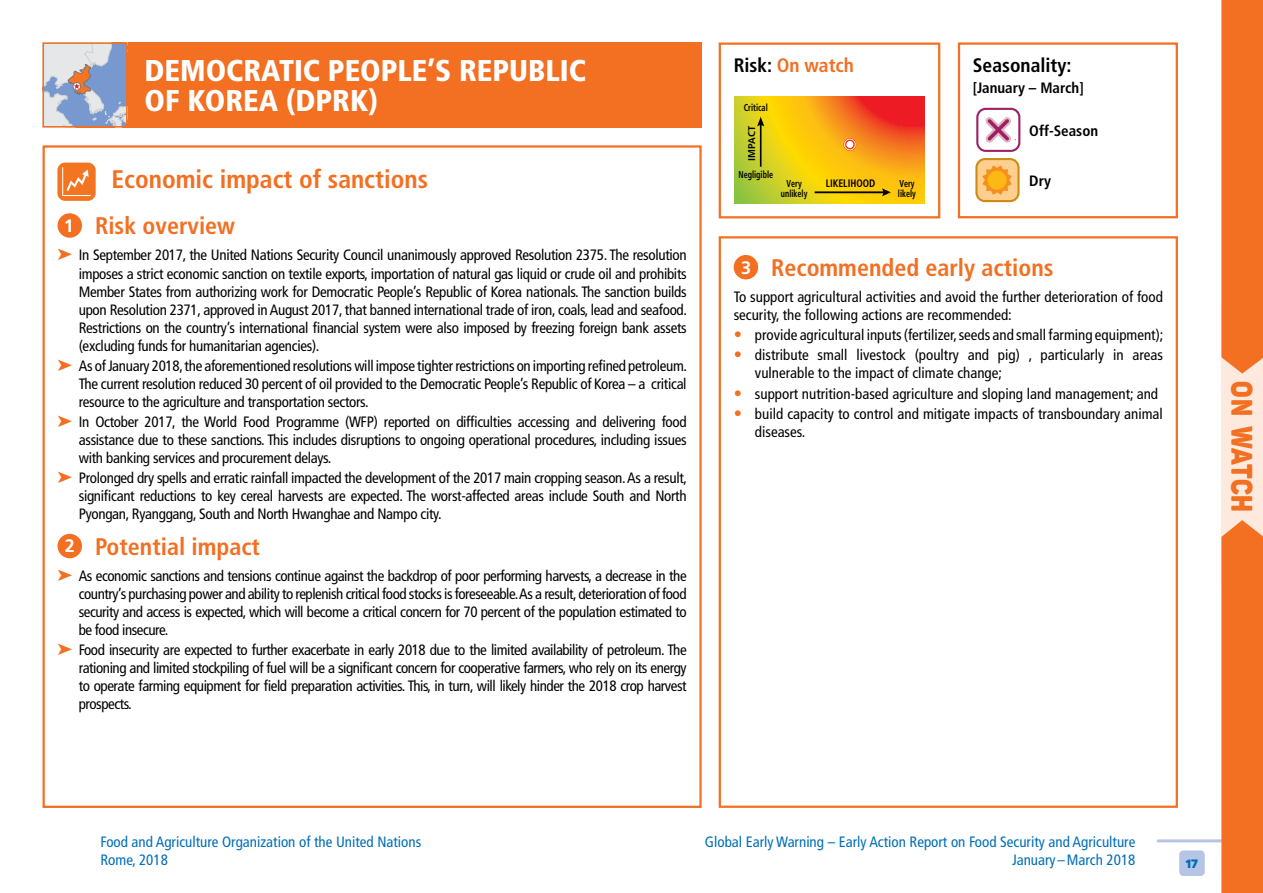
<style>
.page{position:relative;width:1263px;height:893px;background:#fff}
.page>*{position:absolute;margin:0;border:0;box-sizing:border-box;transform-origin:0 0}
.TM_Title1_Country{font:900 condensed 30px/30px "Frutiger LT Std";color:#fff}
.t1{font:29.25px "Panton Black Caps";letter-spacing:.02em;color:#f36f21;scale:.83 1}
.TM_Title2_Icon1_O{font:700 condensed 25.5px "Frutiger LT Std";color:#f36f21}
.TM_Title3_O{font:700 condensed 24px "Frutiger LT Std";color:#f36f21}
.t2{font:700 condensed 19.5px "Frutiger LT Std";color:#f36f21}
.t3{font:700 condensed 19.5px "Frutiger LT Std";color:#000}
.t4{font:700 18px "Frutiger LT Std";color:#fff}
.TM_Text{font:condensed 15px/18px "Frutiger LT Std";color:#000;text-align:justify}
.t5{font:condensed 15px/17.5px "Frutiger LT Std";color:#006eb7}
.TM_Text-2{font:700 condensed 15px "Frutiger LT Std";color:#000}
.t6{font:12px "Panton Black Caps";color:#006eb7}
.t7{font:700 condensed 10.95px "Frutiger LT Std";color:#000;scale:.9 1}
.t8{font:700 condensed 9.9px/9.9px "Frutiger LT Std";color:#000;text-align:center;scale:.81 1}
.t9{font:700 condensed 9.75px "Frutiger LT Std";letter-spacing:.005em;color:#000;scale:1.11 1}
.s1{color:#f36f21}
.s2{color:#000}
.s3{font-weight:700;font-size:16.5px;color:#f36f21}
</style>
<div class="page">
<hr style="left:1158px;top:839px;width:76px;height:3px;background:#b6c5e5">
<div style="left:1179px;top:850px;width:26px;height:26px;background:#b6c5e5;border-radius:4px"></div>
<div style="left:1221px;top:304px;width:42px;height:287px;background:#fde9dd"></div>
<svg style="left:1221px;top:0;width:42px;height:374px;background:#f3752b"></svg>
<svg style="left:1221px;top:520px;width:42px;height:373px;background:#f3752b"></svg>
<div style="left:43px;top:42px;width:659px;height:85px;background:#f36f21"></div>
<svg style="left:43px;top:45px;width:85px;height:83px;background:#aeb8ce"></svg>
<div style="left:43px;top:42px;width:85px;height:85px;border:2px solid #f36f21"></div>
<div style="left:734px;top:255px;width:24px;height:24px;background:#f36f21;border-radius:50%"></div>
<div style="left:719px;top:236px;width:459px;height:572px;border:2px solid #f36f21"></div>
<div style="left:58px;top:213px;width:24px;height:25px;background:#f36f21;border-radius:50%"></div>
<div style="left:58px;top:534px;width:24px;height:24px;background:#f36f21;border-radius:50%"></div>
<svg style="left:57px;top:163px;width:39px;height:38px"></svg>
<div style="left:719px;top:43px;width:221px;height:175px;border:2px solid #f36f21"></div>
<svg style="left:734px;top:97px;width:191px;height:106px;background:#ebaa19"></svg>
<hr style="left:815px;top:191px;width:70px;height:2px;background:#000">
<svg style="left:882px;top:188px;width:9px;height:8px"></svg>
<hr style="left:760px;top:123px;width:1px;height:44px;background:#000">
<svg style="left:757px;top:117px;width:7px;height:9px"></svg>
<div style="left:958px;top:42px;width:220px;height:176px;border:2px solid #f36f21"></div>
<svg style="left:983px;top:158px;width:37px;height:45px"></svg>
<div style="left:976px;top:159px;width:42px;height:42px;background:#fecf8d;border-radius:8px"></div>
<div style="left:975px;top:158px;width:44px;height:44px;border:2px solid #ce8a14;border-radius:8px"></div>
<svg style="left:982px;top:165px;width:30px;height:30px"></svg>
<div style="left:987px;top:171px;width:19px;height:19px;background:#fdb913;border-radius:50%"></div>
<div style="left:976px;top:108px;width:44px;height:44px;border:2px solid #9e1f63;border-radius:8px"></div>
<svg style="left:985px;top:117px;width:26px;height:26px"></svg>
<svg style="left:843px;top:138px;width:13px;height:13px"></svg>
<div style="left:846px;top:140px;width:8px;height:9px;background:#fff;border-radius:50%"></div>
<div style="left:845px;top:140px;width:9px;height:9px;border:1px solid #ed1d24;border-radius:50%"></div>
<p class="TM_Title1_Country" style="left:145px;top:56px;width:443px">DEMOCRATIC PEOPLE’S REPUBLIC<br>OF KOREA (DPRK)</p>
<p class="TM_Title2_Icon1_O" style="left:112px;top:165px;width:318px">Economic impact of sanctions</p>
<p class="t4" style="left:64px;top:215px;width:12px">1</p>
<p class="TM_Title3_O" style="left:95px;top:211px;width:142px">Risk overview</p>
<p class="TM_Text" style="left:79px;top:246px;width:610px;text-indent:-21px"><span class="s1">➤</span> In September 2017, the United Nations Security Council unanimously approved Resolution 2375. The resolution imposes a strict economic sanction on textile exports, importation of natural gas liquid or crude oil and prohibits Member States from authorizing work for Democratic People’s Republic of Korea nationals. The sanction builds upon Resolution 2371, approved in August 2017, that banned international trade of iron, coals, lead and seafood.<br>Restrictions on the country’s international financial system were also imposed by freezing foreign bank assets (excluding funds for humanitarian agencies).</p>
<p class="TM_Text" style="left:79px;top:357px;width:610px;text-indent:-21px"><span class="s1">➤</span> As of January 2018, the aforementioned resolutions will impose tighter restrictions on importing refined petroleum.<br>The current resolution reduced 30 percent of oil provided to the Democratic People’s Republic of Korea – a critical resource to the agriculture and transportation sectors.</p>
<p class="TM_Text" style="left:79px;top:413px;width:609px;text-indent:-21px"><span class="s1">➤</span> In October 2017, the World Food Programme (WFP) reported on difficulties accessing and delivering food assistance due to these sanctions. This includes disruptions to ongoing operational procedures, including issues with banking services and procurement delays.</p>
<p class="TM_Text" style="left:79px;top:469px;width:610px;text-indent:-21px"><span class="s1">➤</span> Prolonged dry spells and erratic rainfall impacted the development of the 2017 main cropping season. As a result, significant reductions to key cereal harvests are expected. The worst-affected areas include South and North Pyongan, Ryanggang, South and North Hwanghae and Nampo city.</p>
<p class="t4" style="left:65px;top:536px;width:12px">2</p>
<p class="TM_Title3_O" style="left:95px;top:532px;width:167px">Potential impact</p>
<p class="TM_Text" style="left:79px;top:567px;width:609px;text-indent:-21px"><span class="s1">➤</span> As economic sanctions and tensions continue against the backdrop of poor performing harvests, a decrease in the country’s purchasing power and ability to replenish critical food stocks is foreseeable. As a result, deterioration of food security and access is expected, which will become a critical concern for 70 percent of the population estimated to be food insecure.</p>
<p class="TM_Text" style="left:79px;top:641px;width:609px;text-indent:-21px"><span class="s1">➤</span> Food insecurity are expected to further exacerbate in early 2018 due to the limited availability of petroleum. The rationing and limited stockpiling of fuel will be a significant concern for cooperative farmers, who rely on its energy to operate farming equipment for field preparation activities. This, in turn, will likely hinder the 2018 crop harvest prospects.</p>
<p class="t2" style="left:734px;top:54px;width:122px"><span class="s2">Risk:</span> On watch</p>
<p class="t3" style="left:973px;top:54px;width:100px">Seasonality:</p>
<p class="TM_Text-2" style="left:973px;top:79px;width:112px">[January – March]</p>
<p class="t8" style="left:744px;top:103px;width:31px">Critical</p>
<p class="t9" style="left:746px;top:161px;width:34px;rotate:-90deg">IMPACT</p>
<p class="TM_Text-2" style="left:1029px;top:122px;width:70px">Off-Season</p>
<p class="t8" style="left:738px;top:170px;width:45px">Negligible</p>
<p class="t7" style="left:826px;top:177px;width:57px">LIKELIHOOD</p>
<p class="t8" style="left:781px;top:178px;width:34px">Very unlikely</p>
<p class="t8" style="left:898px;top:178px;width:24px;text-align:left">Very likely</p>
<p class="TM_Text-2" style="left:1029px;top:172px;width:23px">Dry</p>
<p class="t4" style="left:741px;top:257px;width:12px">3</p>
<p class="TM_Title3_O" style="left:771px;top:253px;width:284px">Recommended early actions</p>
<p class="TM_Text" style="left:734px;top:288px;width:431px">To support agricultural activities and avoid the further deterioration of food security, the following actions are recommended:</p>
<p class="TM_Text" style="left:734px;top:326px;width:431px"><span class="s3">•</span> provide agricultural inputs (fertilizer, seeds and small farming equipment);</p>
<p class="TM_Text" style="left:755px;top:346px;width:409px;text-indent:-21px"><span class="s3">•</span> distribute small livestock (poultry and pig) , particularly in areas vulnerable to the impact of climate change;</p>
<p class="TM_Text" style="left:734px;top:384px;width:426px"><span class="s3">•</span> support nutrition-based agriculture and sloping land management; and</p>
<p class="TM_Text" style="left:755px;top:405px;width:409px;text-indent:-21px"><span class="s3">•</span> build capacity to control and mitigate impacts of transboundary animal diseases.</p>
<h2 class="t1" style="left:1260px;top:381px;width:159px;rotate:90deg">ON WATCH</h2>
<p class="t5" style="left:100px;top:833px;width:322px">Food and Agriculture Organization of the United Nations<br>Rome, 2018</p>
<p class="t5" style="left:705px;top:833px;width:432px;text-align:right">Global Early Warning – Early Action Report on Food Security and Agriculture<br>January–March 2018</p>
<p class="t6" style="left:1186px;top:856px;width:14px">17</p>
</div>
